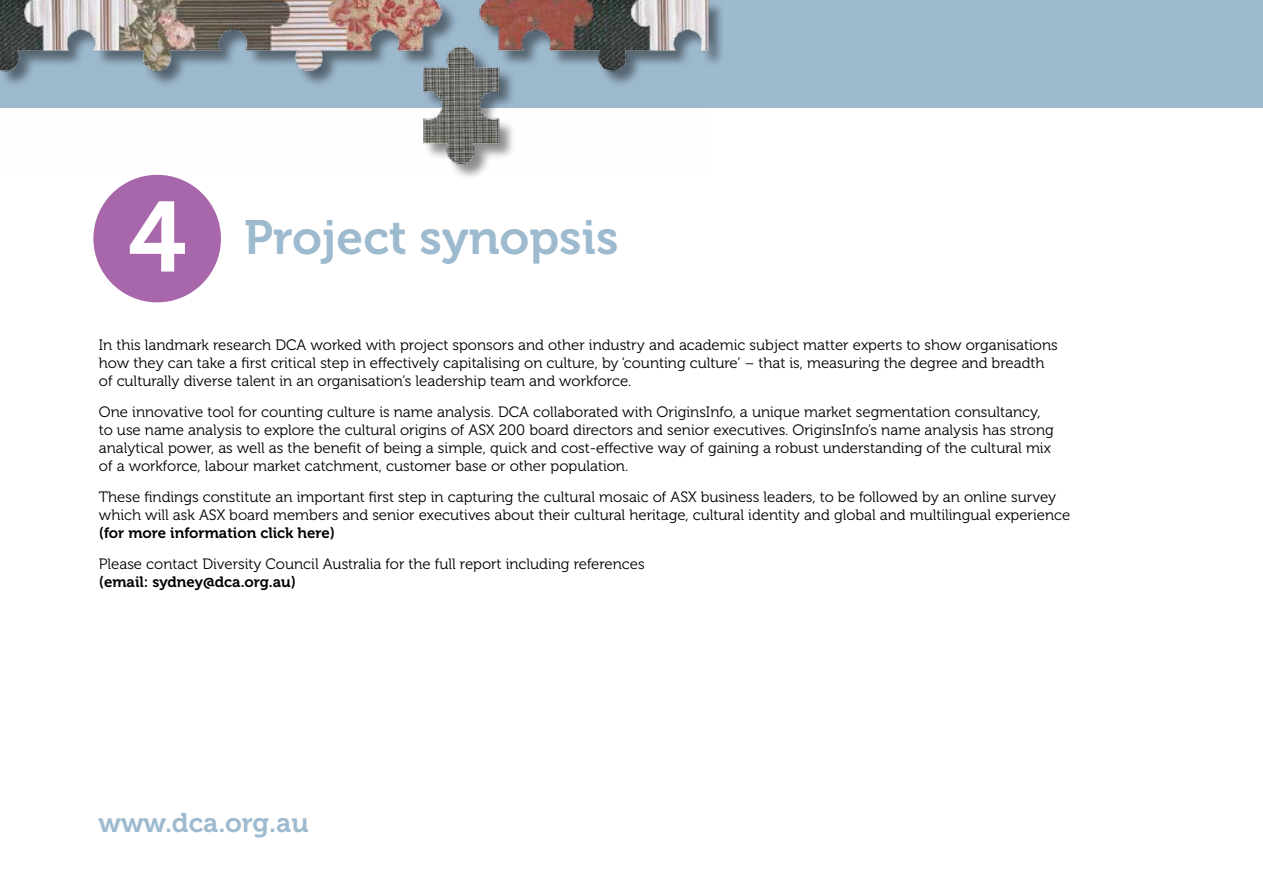
<style>
.page{position:relative;width:1263px;height:893px;background:#fff}
.page>*{position:absolute;margin:0;border:0;box-sizing:border-box;transform-origin:0 0}
.t1{font:48px "Museo 700";color:#9ebacf}
.t2{font:27px "Museo 700";color:#9ebacf}
.t3{font:15px/18px "Museo 300";color:#000}
.t4{font:15px "Museo 700";color:#000}
.s1{font-size:99px;color:#fff}
</style>
<div class="page">
<div style="left:93px;top:175px;width:128px;height:127px;background:#a967ab;border-radius:50%"></div>
<div style="left:0;top:0;width:1263px;height:107px;background:#9ebacf"></div>
<div style="left:0;top:0;width:725px;height:180px;background:#000;opacity:.45"></div>
<img style="left:0;top:0;width:709px;height:170px">
<h1 class="t1" style="left:128px;top:210px;width:492px"><span class="s1">4</span> Project synopsis</h1>
<p class="t3" style="left:99px;top:337px;width:960px">In this landmark research DCA worked with project sponsors and other industry and academic subject matter experts to show organisations how they can take a first critical step in effectively capitalising on culture, by ‘counting culture’ – that is, measuring the degree and breadth of culturally diverse talent in an organisation’s leadership team and workforce.</p>
<p class="t3" style="left:99px;top:403px;width:956px">One innovative tool for counting culture is name analysis. DCA collaborated with OriginsInfo, a unique market segmentation consultancy, to use name analysis to explore the cultural origins of ASX 200 board directors and senior executives. OriginsInfo’s name analysis has strong analytical power, as well as the benefit of being a simple, quick and cost-effective way of gaining a robust understanding of the cultural mix of a workforce, labour market catchment, customer base or other population.</p>
<p class="t3" style="left:99px;top:488px;width:973px">These findings constitute an important first step in capturing the cultural mosaic of ASX business leaders, to be followed by an online survey which will ask ASX board members and senior executives about their cultural heritage, cultural identity and global and multilingual experience</p>
<p class="t4" style="left:99px;top:524px;width:238px">(for more information click here)</p>
<p class="t3" style="left:99px;top:555px;width:547px">Please contact Diversity Council Australia for the full report including references</p>
<p class="t4" style="left:99px;top:573px;width:199px">(email: sydney@dca.org.au)</p>
<h2 class="t2" style="left:99px;top:808px;width:212px">www.dca.org.au</h2>
</div>
